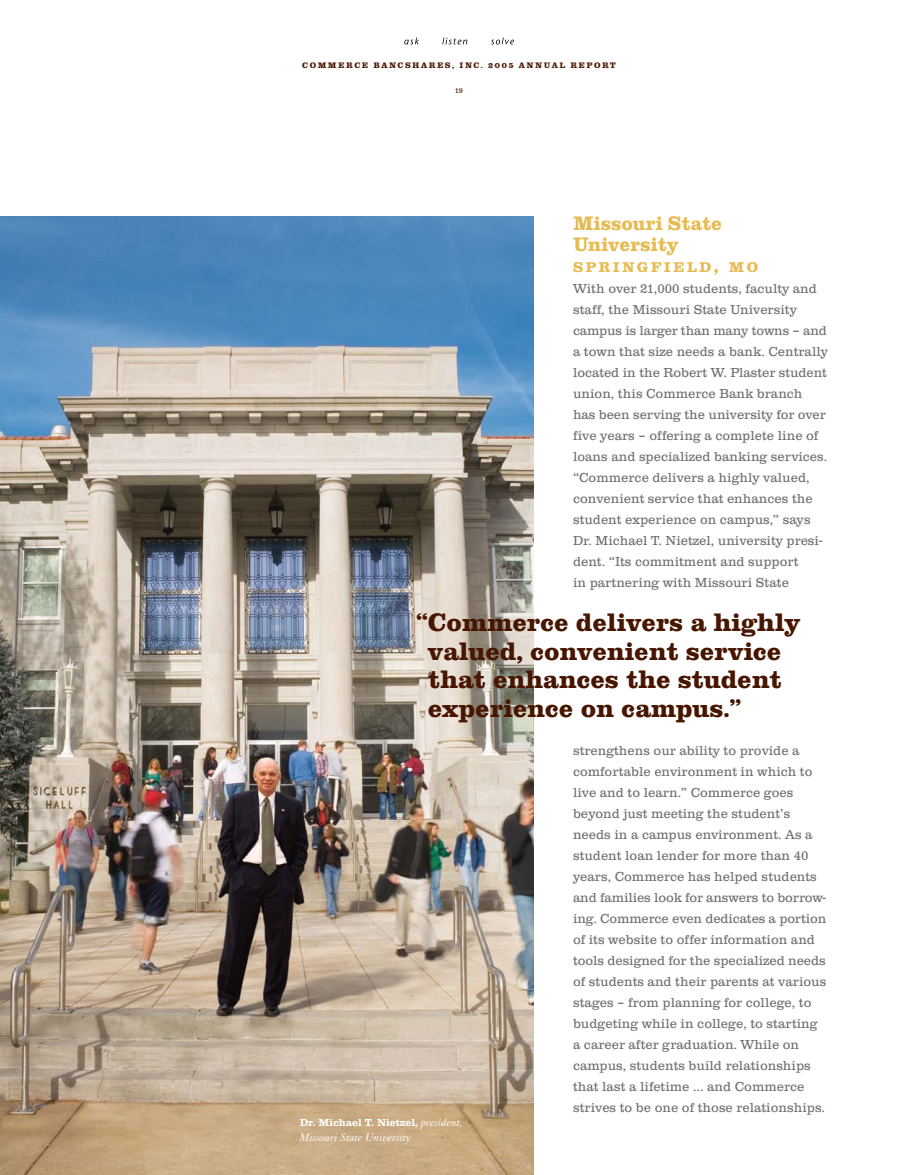
<style>
.page{position:relative;width:918px;height:1175px;background:#fff}
.page>*{position:absolute;margin:0;border:0;box-sizing:border-box;transform-origin:0 0}
.t1{font:700 26.25px/28.5px "Clarendon T Extr";color:#481600}
.t2{font:700 20.25px/21px "Clarendon T Extr";color:#e6bb51;scale:.96 1}
.t3{font:700 14.7px "Clarendon T Extr";letter-spacing:.165em;color:#e6bb51}
.t4{font:13.5px/21px "Clarendon T Ligh";color:#6c6e70;scale:.96 1}
.t5{font:italic 12px "Granjon";color:#fff}
.t6{font:700 10.5px "Clarendon T";color:#fff}
.t7{font:700 8.25px "Clarendon T Extr";letter-spacing:.19em;color:#481600}
.t8{font:7.5px "Clarendon T Ligh";color:#481600}
.s1{font-size:19.5px}
.s2{font-family:"Granjon";font-weight:400;font-style:italic;font-size:12px}
</style>
<div class="page">
<svg style="left:404px;top:38px;width:15px;height:6px"></svg>
<svg style="left:442px;top:38px;width:25px;height:6px"></svg>
<svg style="left:491px;top:38px;width:23px;height:6px"></svg>
<img style="left:0;top:216px;width:533px;height:958px">
<p class="t7" style="left:302px;top:63px;width:315px">COMMERCE BANCSHARES, INC. 2005 ANNUAL REPORT</p>
<p class="t8" style="left:455px;top:88px;width:10px">19</p>
<h2 class="t2" style="left:573px;top:214px;width:157px">Missouri State<br>University</h2>
<p class="t3" style="left:573px;top:262px;width:187px">SPRINGFIELD<span class="s1">,</span> MO</p>
<p class="t4" style="left:573px;top:279px;width:267px">With over 21,000 students, faculty and staff, the Missouri State University campus is larger than many towns – and a town that size needs a bank. Centrally located in the Robert W. Plaster student union, this Commerce Bank branch has been serving the university for over five years – offering a complete line of loans and specialized banking services. “Commerce delivers a highly valued, convenient service that enhances the student experience on campus,” says Dr. Michael T. Nietzel, university presi&shy;dent. “Its commitment and support<br>in partnering with Missouri State</p>
<h1 class="t1" style="left:428px;top:611px;width:374px;text-indent:-12px">“Commerce delivers a highly valued, convenient service that enhances the student experience on campus.”</h1>
<p class="t6" style="left:300px;top:1119px;width:165px">Dr. Michael T. Nietzel, <span class="s2">president,</span></p>
<p class="t5" style="left:300px;top:1132px;width:113px">Missouri State University</p>
<p class="t4" style="left:573px;top:741px;width:265px">strengthens our ability to provide a comfortable environment in which to live and to learn.” Commerce goes beyond just meeting the student’s needs in a campus environment. As a student loan lender for more than 40 years, Commerce has helped students and families look for answers to borrow&shy;ing. Commerce even dedicates a portion of its website to offer information and tools designed for the specialized needs of students and their parents at various stages – from planning for college, to budgeting while in college, to starting a career after graduation. While on campus, students build relationships that last a lifetime ... and Commerce strives to be one of those relationships.</p>
</div>
